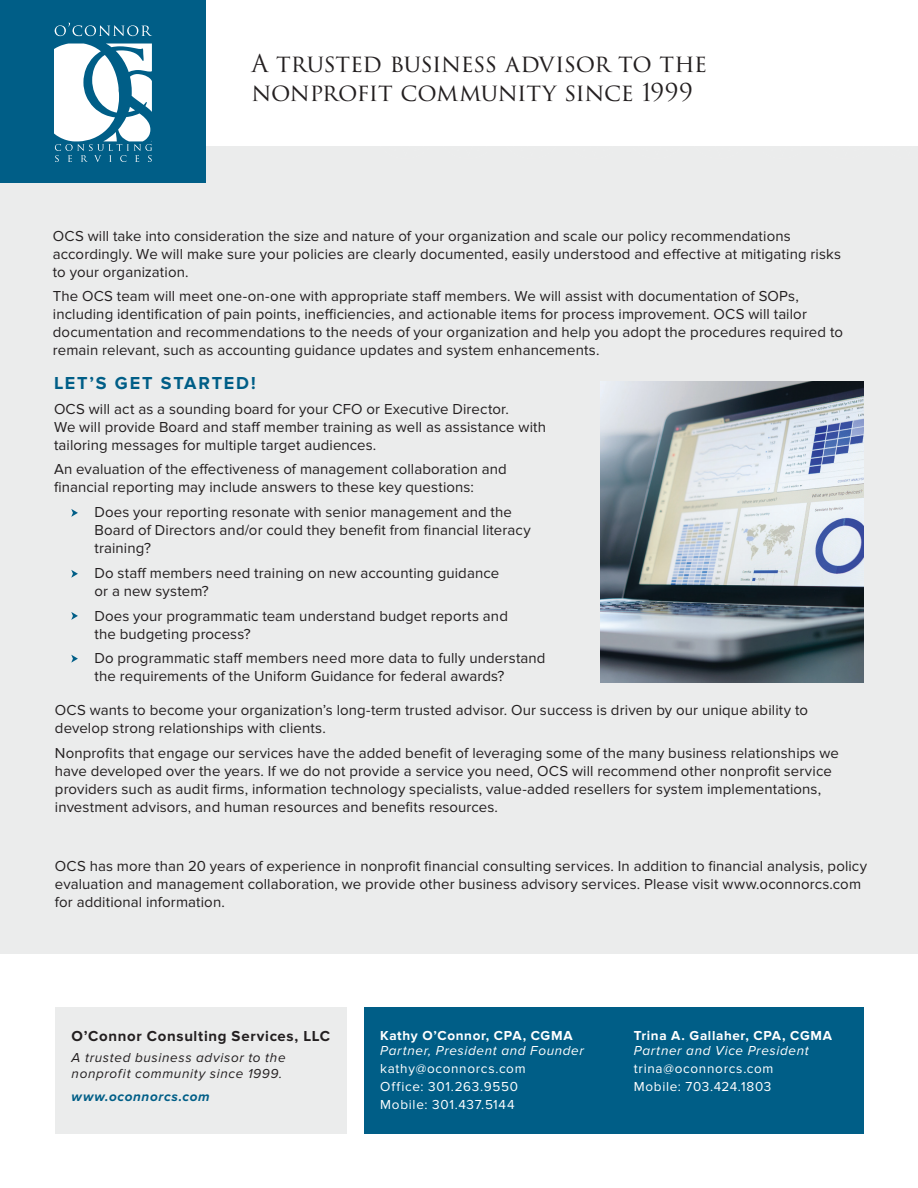
<style>
.page{position:relative;width:918px;height:1188px;background:#fff}
.page>*{position:absolute;margin:0;border:0;box-sizing:border-box;transform-origin:0 0}
.t1{font:24px/28.8px "Trajan Pro 3";letter-spacing:-.02em;color:#231f20}
.t2{font:700 18px "Proxima Nova";letter-spacing:.1em;color:#005e87}
.t3{font:15px/18px "Proxima Nova";letter-spacing:.005em;color:#231f20}
.t4{font:700 15px "Proxima Nova";letter-spacing:.045em;color:#231f20}
.t5{font:13.5px "Proxima Nova";letter-spacing:.05em;color:#fff}
.t6{font:italic 13.5px/16.2px "Proxima Nova";letter-spacing:.05em;color:#231f20}
.t7{font:italic 13.5px "Proxima Nova";letter-spacing:.045em;color:#fff}
.t8{font:700 13.5px "Proxima Nova";letter-spacing:.045em;color:#fff}
.t9{font:italic 700 13.5px "Proxima Nova";letter-spacing:.05em;color:#005e87}
</style>
<div class="page">
<div style="left:0;top:146px;width:918px;height:808px;background:#ebecec"></div>
<svg style="left:71px;top:570px;width:7px;height:8px"></svg>
<svg style="left:71px;top:612px;width:7px;height:8px"></svg>
<svg style="left:71px;top:655px;width:7px;height:8px"></svg>
<svg style="left:71px;top:509px;width:7px;height:8px"></svg>
<div style="left:55px;top:1008px;width:291px;height:126px;background:#ebecec"></div>
<div style="left:364px;top:1008px;width:500px;height:126px;background:#005e87"></div>
<div style="left:0;top:0;width:205px;height:182px;background:#005e87"></div>
<svg style="left:55px;top:23px;width:97px;height:13px"></svg>
<svg style="left:54px;top:44px;width:98px;height:118px"></svg>
<img style="left:600px;top:382px;width:264px;height:301px">
<p class="t1" style="left:251px;top:50px;width:457px">A trusted business advisor to the nonprofit community since 1999</p>
<p class="t3" style="left:53px;top:227px;width:790px">OCS will take into consideration the size and nature of your organization and scale our policy recommendations accordingly. We will make sure your policies are clearly documented, easily understood and effective at mitigating risks to your organization.</p>
<p class="t3" style="left:53px;top:288px;width:792px">The OCS team will meet one-on-one with appropriate staff members. We will assist with documentation of SOPs, including identification of pain points, inefficiencies, and actionable items for process improvement. OCS will tailor documentation and recommendations to the needs of your organization and help you adopt the procedures required to remain relevant, such as accounting guidance updates and system enhancements.</p>
<p class="t2" style="left:54px;top:373px;width:203px">LET’S GET STARTED!</p>
<p class="t3" style="left:54px;top:400px;width:494px">OCS will act as a sounding board for your CFO or Executive Director.<br>We will provide Board and staff member training as well as assistance with tailoring messages for multiple target audiences.</p>
<p class="t3" style="left:54px;top:461px;width:454px">An evaluation of the effectiveness of management collaboration and financial reporting may include answers to these key questions:</p>
<p class="t3" style="left:94px;top:503px;width:438px">Does your reporting resonate with senior management and the<br>Board of Directors and/or could they benefit from financial literacy training?</p>
<p class="t3" style="left:94px;top:564px;width:406px">Do staff members need training on new accounting guidance or a new system?</p>
<p class="t3" style="left:94px;top:607px;width:415px">Does your programmatic team understand budget reports and the budgeting process?</p>
<p class="t3" style="left:94px;top:650px;width:453px">Do programmatic staff members need more data to fully understand the requirements of the Uniform Guidance for federal awards?</p>
<p class="t3" style="left:55px;top:702px;width:755px">OCS wants to become your organization’s long-term trusted advisor. Our success is driven by our unique ability to develop strong relationships with clients.</p>
<p class="t3" style="left:55px;top:744px;width:785px">Nonprofits that engage our services have the added benefit of leveraging some of the many business relationships we have developed over the years. If we do not provide a service you need, OCS will recommend other nonprofit service providers such as audit firms, information technology specialists, value-added resellers for system implementations, investment advisors, and human resources and benefits resources.</p>
<p class="t3" style="left:55px;top:857px;width:814px">OCS has more than 20 years of experience in nonprofit financial consulting services. In addition to financial analysis, policy evaluation and management collaboration, we provide other business advisory services. Please visit www.oconnorcs.com for additional information.</p>
<p class="t4" style="left:72px;top:1027px;width:260px">O’Connor Consulting Services, LLC</p>
<p class="t6" style="left:72px;top:1049px;width:215px">A trusted business advisor to the nonprofit community since 1999.</p>
<p class="t9" style="left:72px;top:1089px;width:140px">www.oconnorcs.com</p>
<p class="t8" style="left:380px;top:1028px;width:194px">Kathy O’Connor, CPA, CGMA</p>
<p class="t7" style="left:380px;top:1043px;width:205px">Partner, President and Founder</p>
<p class="t5" style="left:380px;top:1061px;width:147px">kathy@oconnorcs.com</p>
<p class="t5" style="left:380px;top:1079px;width:139px">Office: 301.263.9550</p>
<p class="t5" style="left:380px;top:1097px;width:136px">Mobile: 301.437.5144</p>
<p class="t8" style="left:634px;top:1028px;width:200px">Trina A. Gallaher, CPA, CGMA</p>
<p class="t7" style="left:634px;top:1043px;width:177px">Partner and Vice President</p>
<p class="t5" style="left:634px;top:1061px;width:141px">trina@oconnorcs.com</p>
<p class="t5" style="left:634px;top:1079px;width:139px">Mobile: 703.424.1803</p>
</div>
